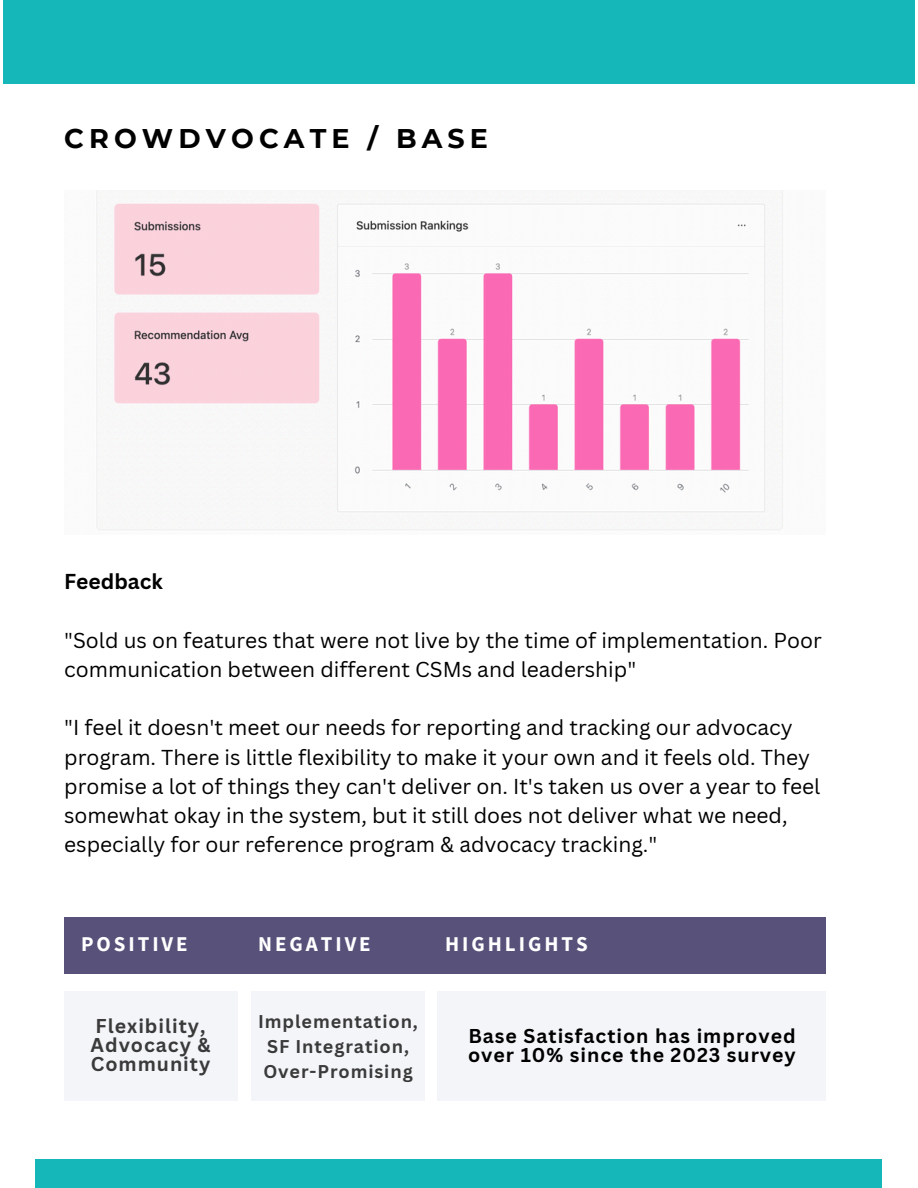
<style>
.page{position:relative;width:918px;height:1188px;background:#fff}
.page>*{position:absolute;margin:0;border:0;box-sizing:border-box;transform-origin:0 0}
.t1{font:700 27px "Montserrat";letter-spacing:.19em;color:#000}
.t2{font:21px/29.2px "Canva Sans";color:#000}
.t3{font:700 21px "Source Sans Pro";letter-spacing:.14em;color:#fff}
.t4{font:700 21px "Canva Sans";color:#000}
.t5{font:700 19.5px/19.2px "Canva Sans";letter-spacing:.05em;color:#000}
.t6{font:700 19.5px/19.2px "Canva Sans";letter-spacing:.05em;color:#3a3a3a}
.t7{font:700 18px/24.8px "Canva Sans";letter-spacing:.05em;color:#3a3a3a}
</style>
<div class="page">
<div style="left:3px;top:0;width:912px;height:84px;background:#15b7b8"></div>
<div style="left:36px;top:1159px;width:846px;height:29px;background:#15b7b8"></div>
<div style="left:64px;top:917px;width:762px;height:56px;background:#58527b"></div>
<div style="left:64px;top:991px;width:173px;height:109px;background:#f3f5f9"></div>
<div style="left:252px;top:991px;width:173px;height:109px;background:#f3f5f9"></div>
<div style="left:438px;top:991px;width:388px;height:109px;background:#f3f5f9"></div>
<img style="left:96px;top:191px;width:687px;height:339px">
<h2 class="t1" style="left:64px;top:122px;width:425px">CROWDVOCATE / BASE</h2>
<h4 class="t4" style="left:64px;top:567px;width:100px">Feedback</h4>
<p class="t2" style="left:64px;top:625px;width:759px">"Sold us on features that were not live by the time of implementation. Poor communication between different CSMs and leadership"</p>
<h2 class="t2" style="left:64px;top:713px;width:758px">"I feel it doesn't meet our needs for reporting and tracking our advocacy program. There is little flexibility to make it your own and it feels old. They promise a lot of things they can't deliver on. It's taken us over a year to feel somewhat okay in the system, but it still does not deliver what we need, especially for our reference program &amp; advocacy tracking."</h2>
<h2 class="t3" style="left:81px;top:930px;width:108px">POSITIVE</h2>
<h3 class="t3" style="left:258px;top:930px;width:114px">NEGATIVE</h3>
<p class="t3" style="left:445px;top:930px;width:144px">HIGHLIGHTS</p>
<h1 class="t6" style="left:91px;top:1016px;width:121px">Flexibility,<br>Advocacy &amp;<br>Community</h1>
<p class="t7" style="left:258px;top:1009px;width:161px">Implementation,<br>SF Integration,<br>Over-Promising</p>
<h3 class="t5" style="left:468px;top:1026px;width:329px">Base Satisfaction has improved over 10% since the 2023 survey</h3>
</div>
